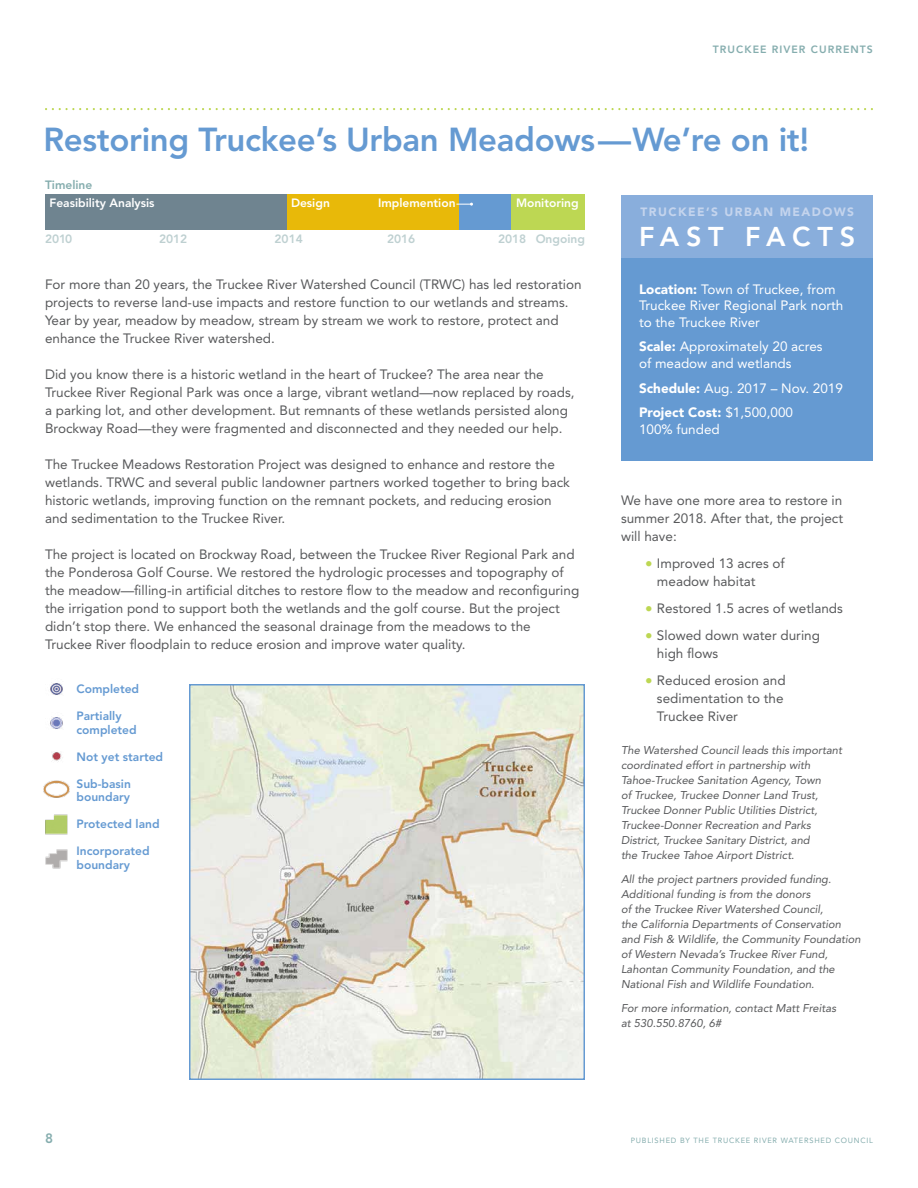
<style>
.page{position:relative;width:918px;height:1188px;background:#fff}
.page>*{position:absolute;margin:0;border:0;box-sizing:border-box;transform-origin:0 0}
.t1{font:800 33px "Avenir";letter-spacing:-.01em;color:#659ad2}
.t2{font:800 27px "Avenir";letter-spacing:.25em;color:#fff}
.t3{font:13.5px/18px "Avenir";color:#58595b}
.t4{font:13.5px/16.5px "Avenir";color:#fff}
.t5{font:800 13.5px "Avenir";color:#85adae}
.t6{font:800 12px/13.5px "Avenir";color:#659ad2}
.t7{font:800 12px "Avenir";color:#fff}
.t8{font:800 12px "Avenir";color:#bed0d1}
.t9{font:900 12px "Avenir";letter-spacing:.12em;color:#c4d4ed}
.t10{font:800 12px "Avenir";color:#85adae}
.t11{font:italic 11.25px/15px "Avenir";color:#58595b}
.t12{font:800 10.5px "Avenir";letter-spacing:.1em;color:#85adae}
.t13{font:7.5px "Avenir";letter-spacing:.1em;color:#85adae}
.s1{font-weight:900}
.s2{font-size:15px;color:#bdd753}
</style>
<div class="page">
<svg style="left:45px;top:108px;width:828px;height:2px"></svg>
<img style="left:192px;top:687px;width:390px;height:390px">
<div style="left:189px;top:684px;width:396px;height:396px;border:2px solid #659ad2"></div>
<div style="left:45px;top:194px;width:243px;height:36px;background:#6f8490"></div>
<div style="left:287px;top:194px;width:180px;height:36px;background:#e8b909"></div>
<div style="left:460px;top:194px;width:52px;height:36px;background:#659ad2"></div>
<div style="left:512px;top:194px;width:73px;height:36px;background:#bdd753"></div>
<svg style="left:456px;top:203px;width:17px;height:3px"></svg>
<div style="left:621px;top:195px;width:252px;height:252px;background:#89aedc"></div>
<div style="left:621px;top:258px;width:252px;height:202px;background:#659ad2"></div>
<img style="left:50px;top:683px;width:13px;height:12px">
<img style="left:50px;top:717px;width:13px;height:12px">
<img style="left:52px;top:752px;width:10px;height:10px">
<img style="left:43px;top:780px;width:27px;height:18px">
<img style="left:45px;top:814px;width:23px;height:21px">
<img style="left:45px;top:849px;width:23px;height:20px">
<p class="t12" style="left:713px;top:43px;width:162px">TRUCKEE RIVER CURRENTS</p>
<h1 class="t1" style="left:44px;top:120px;width:767px">Restoring Truckee’s Urban Meadows—We’re on it!</h1>
<p class="t10" style="left:45px;top:178px;width:49px">Timeline</p>
<p class="t7" style="left:50px;top:196px;width:107px">Feasibility Analysis</p>
<p class="t7" style="left:291px;top:196px;width:40px">Design</p>
<p class="t7" style="left:378px;top:196px;width:79px">Implemention</p>
<p class="t7" style="left:516px;top:196px;width:64px">Monitoring</p>
<p class="t8" style="left:45px;top:232px;width:29px">2010</p>
<p class="t8" style="left:159px;top:232px;width:30px">2012</p>
<p class="t8" style="left:274px;top:232px;width:30px">2014</p>
<p class="t8" style="left:387px;top:232px;width:30px">2016</p>
<p class="t8" style="left:498px;top:232px;width:88px">2018 Ongoing</p>
<p class="t3" style="left:45px;top:276px;width:538px">For more than 20 years, the Truckee River Watershed Council (TRWC) has led restoration projects to reverse land-use impacts and restore function to our wetlands and streams.<br>Year by year, meadow by meadow, stream by stream we work to restore, protect and enhance the Truckee River watershed.</p>
<p class="t3" style="left:45px;top:366px;width:531px">Did you know there is a historic wetland in the heart of Truckee? The area near the Truckee River Regional Park was once a large, vibrant wetland—now replaced by roads, a parking lot, and other development. But remnants of these wetlands persisted along Brockway Road—they were fragmented and disconnected and they needed our help.</p>
<p class="t3" style="left:45px;top:456px;width:526px">The Truckee Meadows Restoration Project was designed to enhance and restore the wetlands. TRWC and several public landowner partners worked together to bring back historic wetlands, improving function on the remnant pockets, and reducing erosion and sedimentation to the Truckee River.</p>
<p class="t3" style="left:45px;top:546px;width:536px">The project is located on Brockway Road, between the Truckee River Regional Park and the Ponderosa Golf Course. We restored the hydrologic processes and topography of the meadow—filling-in artificial ditches to restore flow to the meadow and reconfiguring the irrigation pond to support both the wetlands and the golf course. But the project didn’t stop there. We enhanced the seasonal drainage from the meadows to the Truckee River floodplain to reduce erosion and improve water quality.</p>
<p class="t6" style="left:76px;top:682px;width:64px">Completed</p>
<p class="t6" style="left:76px;top:709px;width:62px">Partially completed</p>
<p class="t6" style="left:76px;top:750px;width:88px">Not yet started</p>
<p class="t6" style="left:76px;top:777px;width:56px">Sub-basin boundary</p>
<p class="t6" style="left:76px;top:817px;width:85px">Protected land</p>
<p class="t6" style="left:76px;top:844px;width:75px">Incorporated boundary</p>
<p class="t9" style="left:640px;top:204px;width:215px">TRUCKEE’S URBAN MEADOWS</p>
<h2 class="t2" style="left:639px;top:220px;width:218px">FAST FACTS</h2>
<p class="t4" style="left:639px;top:281px;width:206px"><span class="s1">Location:</span> Town of Truckee, from<br>Truckee River Regional Park north to the Truckee River</p>
<p class="t4" style="left:639px;top:338px;width:185px"><span class="s1">Scale:</span> Approximately 20 acres of meadow and wetlands</p>
<p class="t4" style="left:639px;top:375px;width:205px;line-height:24.8px"><span class="s1">Schedule:</span> Aug. 2017 – Nov. 2019<br><span class="s1">Project Cost:</span> $1,500,000</p>
<p class="t4" style="left:639px;top:421px;width:82px">100% funded</p>
<p class="t3" style="left:621px;top:492px;width:224px;text-align:justify">We have one more area to restore in summer 2018. After that, the project will have:</p>
<p class="t3" style="left:657px;top:555px;width:129px;text-indent:-12px"><span class="s2">•</span> Improved 13 acres of meadow habitat</p>
<p class="t3" style="left:645px;top:600px;width:199px"><span class="s2">•</span> Restored 1.5 acres of wetlands</p>
<p class="t3" style="left:657px;top:627px;width:165px;text-indent:-12px"><span class="s2">•</span> Slowed down water during high flows</p>
<p class="t3" style="left:657px;top:672px;width:130px;text-indent:-12px"><span class="s2">•</span> Reduced erosion and sedimentation to the<br>Truckee River</p>
<p class="t11" style="left:621px;top:743px;width:223px">The Watershed Council leads this important coordinated effort in partnership with Tahoe-Truckee Sanitation Agency, Town<br>of Truckee, Truckee Donner Land Trust, Truckee Donner Public Utilities District, Truckee-Donner Recreation and Parks District, Truckee Sanitary District, and<br>the Truckee Tahoe Airport District.</p>
<p class="t11" style="left:621px;top:872px;width:241px">All the project partners provided funding.<br>Additional funding is from the donors<br>of the Truckee River Watershed Council,<br>the California Departments of Conservation and Fish &amp; Wildlife, the Community Foundation of Western Nevada’s Truckee River Fund, Lahontan Community Foundation, and the National Fish and Wildlife Foundation.</p>
<p class="t11" style="left:621px;top:1001px;width:217px">For more information, contact Matt Freitas at 530.550.8760, 6#</p>
<p class="t5" style="left:45px;top:1130px;width:9px">8</p>
<p class="t13" style="left:631px;top:1136px;width:244px">PUBLISHED BY THE TRUCKEE RIVER WATERSHED COUNCIL</p>
</div>
